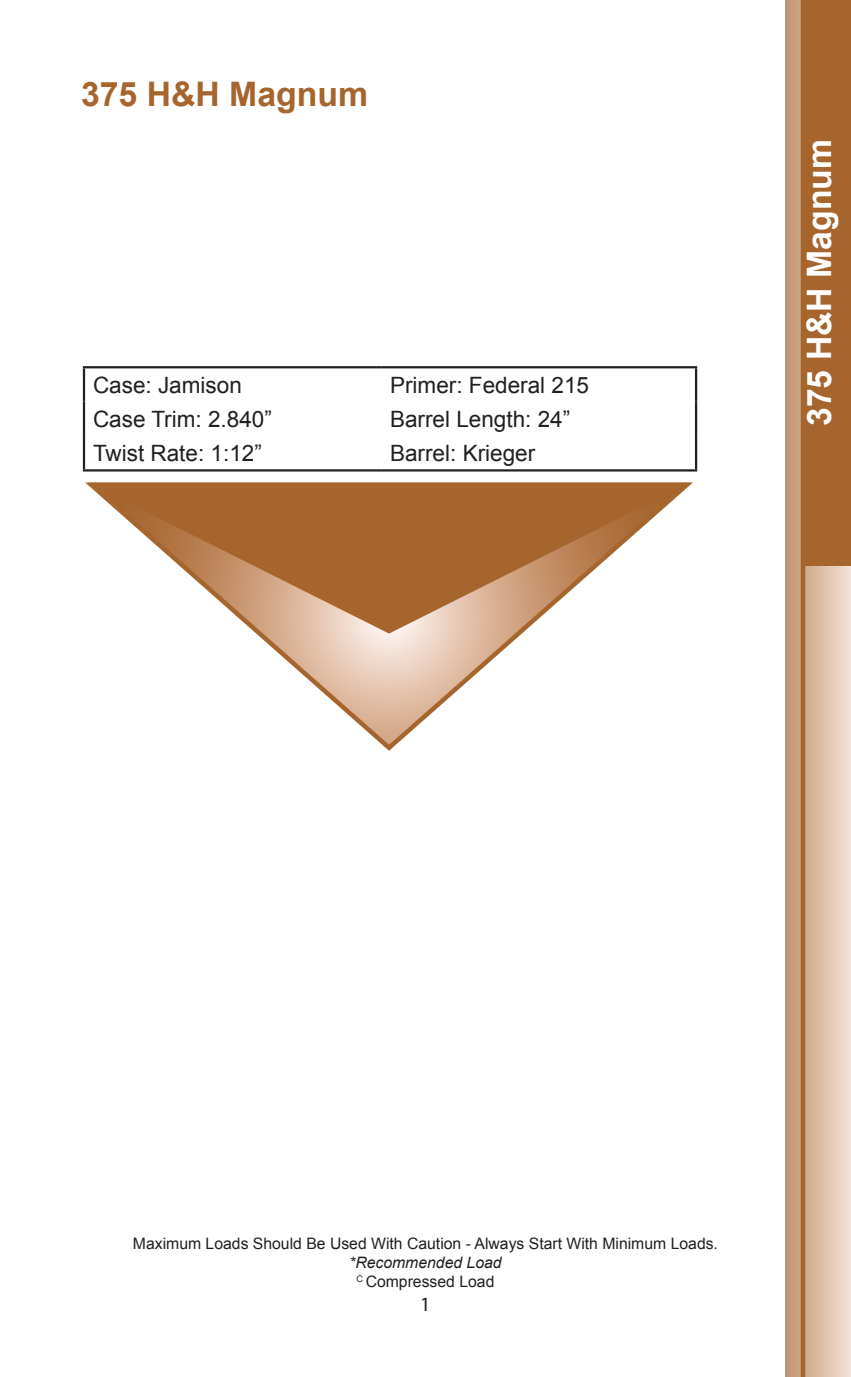
<style>
.page{position:relative;width:851px;height:1377px;background:#fff}
.page>*{position:absolute;margin:0;border:0;box-sizing:border-box;transform-origin:0 0}
.t1{font:700 33.75px "Arial";color:#fff}
.t2{font:700 33.75px "Arial";color:#a5652d}
.t3{font:22.5px "Arial";color:#231f20}
.t4{font:20.25px "Myriad Pro";color:#231f20}
.t5{font:15.75px "Arial";color:#231f20}
.t6{font:italic 15.75px/18.9px "Arial";color:#231f20;text-align:center}
.s1{font-style:normal}
</style>
<div class="page">
<svg style="left:785px;top:0;width:65px;height:1377px;background:#d8b69c"></svg>
<div style="left:800px;top:0;width:50px;height:565px;background:#a5652d"></div>
<div style="left:800px;top:0;width:5px;height:1377px;background:#a5652d"></div>
<hr style="left:83px;top:366px;width:298px;height:2px;background:#231f20">
<hr style="left:83px;top:368px;width:2px;height:34px;background:#231f20">
<hr style="left:381px;top:366px;width:316px;height:2px;background:#231f20">
<hr style="left:695px;top:368px;width:2px;height:34px;background:#231f20">
<hr style="left:83px;top:402px;width:2px;height:34px;background:#231f20">
<hr style="left:695px;top:402px;width:2px;height:34px;background:#231f20">
<hr style="left:83px;top:436px;width:2px;height:33px;background:#231f20">
<hr style="left:695px;top:436px;width:2px;height:33px;background:#231f20">
<hr style="left:83px;top:469px;width:298px;height:3px;background:#231f20">
<hr style="left:381px;top:469px;width:316px;height:3px;background:#231f20">
<svg style="left:85px;top:482px;width:608px;height:269px"></svg>
<svg style="left:88px;top:483px;width:602px;height:151px;fill:#a5652d"></svg>
<h1 class="t2" style="left:81px;top:71px;width:288px">375 H&amp;H Magnum</h1>
<p class="t3" style="left:93px;top:370px;width:150px">Case: Jamison</p>
<p class="t3" style="left:390px;top:370px;width:200px">Primer: Federal 215</p>
<p class="t3" style="left:93px;top:404px;width:180px">Case Trim: 2.840”</p>
<p class="t3" style="left:390px;top:404px;width:182px">Barrel Length: 24”</p>
<p class="t3" style="left:93px;top:439px;width:170px">Twist Rate: 1:12”</p>
<p class="t3" style="left:390px;top:439px;width:147px">Barrel: Krieger</p>
<h1 class="t1" style="left:796px;top:426px;width:288px;rotate:-90deg">375 H&amp;H Magnum</h1>
<p class="t5" style="left:133px;top:1233px;width:586px">Maximum Loads Should Be Used With Caution - Always Start With Minimum Loads.</p>
<p class="t6" style="left:349px;top:1253px;width:154px">*Recommended Load<br><sup>C</sup> <span class="s1">Compressed Load</span></p>
<p class="t4" style="left:420px;top:1292px;width:12px">1</p>
</div>
